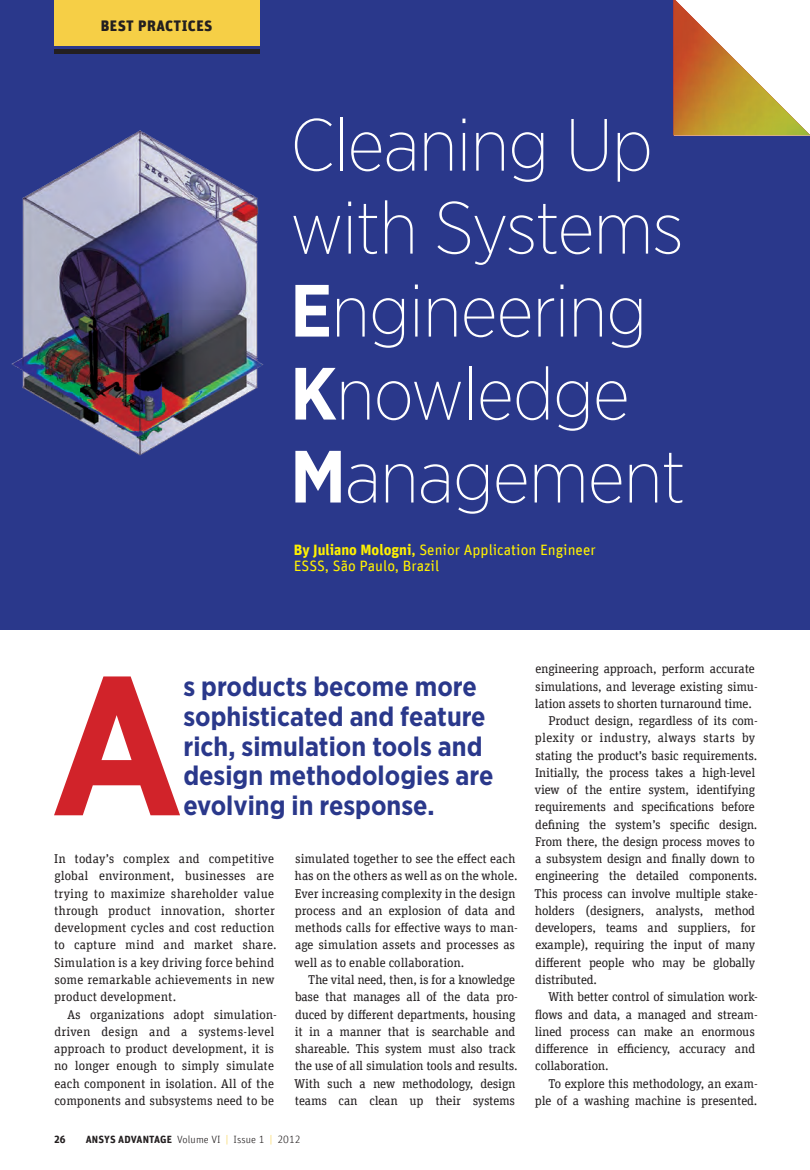
<style>
.page{position:relative;width:810px;height:1170px;background:#fff}
.page>*{position:absolute;margin:0;border:0;box-sizing:border-box;transform-origin:0 0}
.Paragraph_Style_1{font:700 197.1px "Gotham Narrow";color:#d1232a}
.Paragraph_Style_1-2{font:200 73.8px/82.9px "Gotham Narrow";letter-spacing:-.015em;color:#fff}
.Paragraph_Style_1-3{font:700 27px/29.7px "Gotham Narrow";color:#2a388b}
.t1{font:15px/16.5px "Unit Offc Pro";color:#fff101}
.t2{font:900 15px "Unit Offc Pro";letter-spacing:.03em;color:#231f20}
.Paragraph_Style_1-4{font:12.75px/17.2px "Unit Slab Offc Pro";letter-spacing:-.015em;color:#231f20}
.Paragraph_Style_1-5{font:12.75px/17.2px "Unit Slab Offc Pro";letter-spacing:.01em;color:#231f20}
.t3{font:300 10.5px "Unit Offc Pro";letter-spacing:.01em;color:#231f20}
.t4{font:700 10.5px "Unit Offc Pro";color:#231f20}
.s1{font-weight:700}
.s2{font-weight:500}
.s3{color:#f6cf46}
</style>
<div class="page">
<div style="left:0;top:0;width:809px;height:629px;background:#2a388b"></div>
<img style="left:673px;top:0;width:137px;height:135px">
<img style="left:11px;top:130px;width:252px;height:325px">
<hr style="left:54px;top:50px;width:205px;height:4px;background:#231f20">
<div style="left:54px;top:0;width:205px;height:45px;background:#f6cf46"></div>
<p class="t2" style="left:101px;top:14px;width:113px">BEST PRACTICES</p>
<p class="Paragraph_Style_1-2" style="left:290px;top:101px;width:364px">Cleaning Up</p>
<p class="Paragraph_Style_1-2" style="left:290px;top:184px;width:395px">with Systems<br><span class="s1">E</span>ngineering</p>
<p class="Paragraph_Style_1-2" style="left:290px;top:350px;width:397px"><span class="s1">K</span>nowledge<br><span class="s1">M</span>anagement</p>
<p class="t1" style="left:294px;top:540px;width:303px"><span class="s1">By Juliano Mologni</span><span class="s2">,</span> Senior Application Engineer<br>ESSS, São Paulo, Brazil</p>
<p class="Paragraph_Style_1" style="left:51px;top:619px;width:134px">A</p>
<p class="Paragraph_Style_1-3" style="left:183px;top:671px;width:312px">s products become more sophisticated and feature rich, simulation tools and design methodologies are evolving in response.</p>
<p class="Paragraph_Style_1-5" style="left:54px;top:849px;width:224px">In today’s complex and competitive global environment, businesses are trying to maximize shareholder value through product innovation, shorter development cycles and cost reduction to capture mind and market share.<br>Simulation is a key driving force behind some remarkable achievements in new product development.</p>
<p class="Paragraph_Style_1-4" style="left:54px;top:1004px;width:224px;text-indent:13px">As organizations adopt simulation&shy;driven design and a systems-level approach to product development, it is no longer enough to simply simulate each component in isolation. All of the components and subsystems need to be</p>
<p class="Paragraph_Style_1-4" style="left:295px;top:849px;width:225px">simulated together to see the effect each has on the others as well as on the whole.<br>Ever increasing complexity in the design process and an explosion of data and methods calls for effective ways to man&shy;age simulation assets and processes as well as to enable collaboration.</p>
<p class="Paragraph_Style_1-4" style="left:295px;top:970px;width:225px;text-indent:14px">The vital need, then, is for a knowledge base that manages all of the data pro&shy;duced by different departments, housing it in a manner that is searchable and shareable. This system must also track the use of all simulation tools and results.<br>With such a new methodology, design teams can clean up their systems</p>
<p class="t4" style="left:54px;top:1131px;width:13px">26</p>
<p class="t3" style="left:86px;top:1132px;width:217px"><span class="s1">ANSYS ADVANTAGE</span> Volume VI <span class="s3">|</span> Issue 1 <span class="s3">|</span> 2012</p>
<p class="Paragraph_Style_1-4" style="left:535px;top:659px;width:224px">engineering approach, perform accurate simulations, and leverage existing simu&shy;lation assets to shorten turnaround time.</p>
<p class="Paragraph_Style_1-4" style="left:535px;top:711px;width:225px;text-indent:14px">Product design, regardless of its com&shy;plexity or industry, always starts by stating the product’s basic requirements.<br>Initially, the process takes a high-level view of the entire system, identifying requirements and specifications before defining the system’s specific design.<br>From there, the design process moves to a subsystem design and finally down to engineering the detailed components.<br>This process can involve multiple stake&shy;holders (designers, analysts, method developers, teams and suppliers, for example), requiring the input of many different people who may be globally distributed.</p>
<p class="Paragraph_Style_1-4" style="left:535px;top:987px;width:224px;text-indent:14px">With better control of simulation work&shy;flows and data, a managed and stream&shy;lined process can make an enormous difference in efficiency, accuracy and collaboration.</p>
<p class="Paragraph_Style_1-4" style="left:535px;top:1073px;width:224px;text-align:right">To explore this methodology, an exam&shy;ple of a washing machine is presented.</p>
</div>
